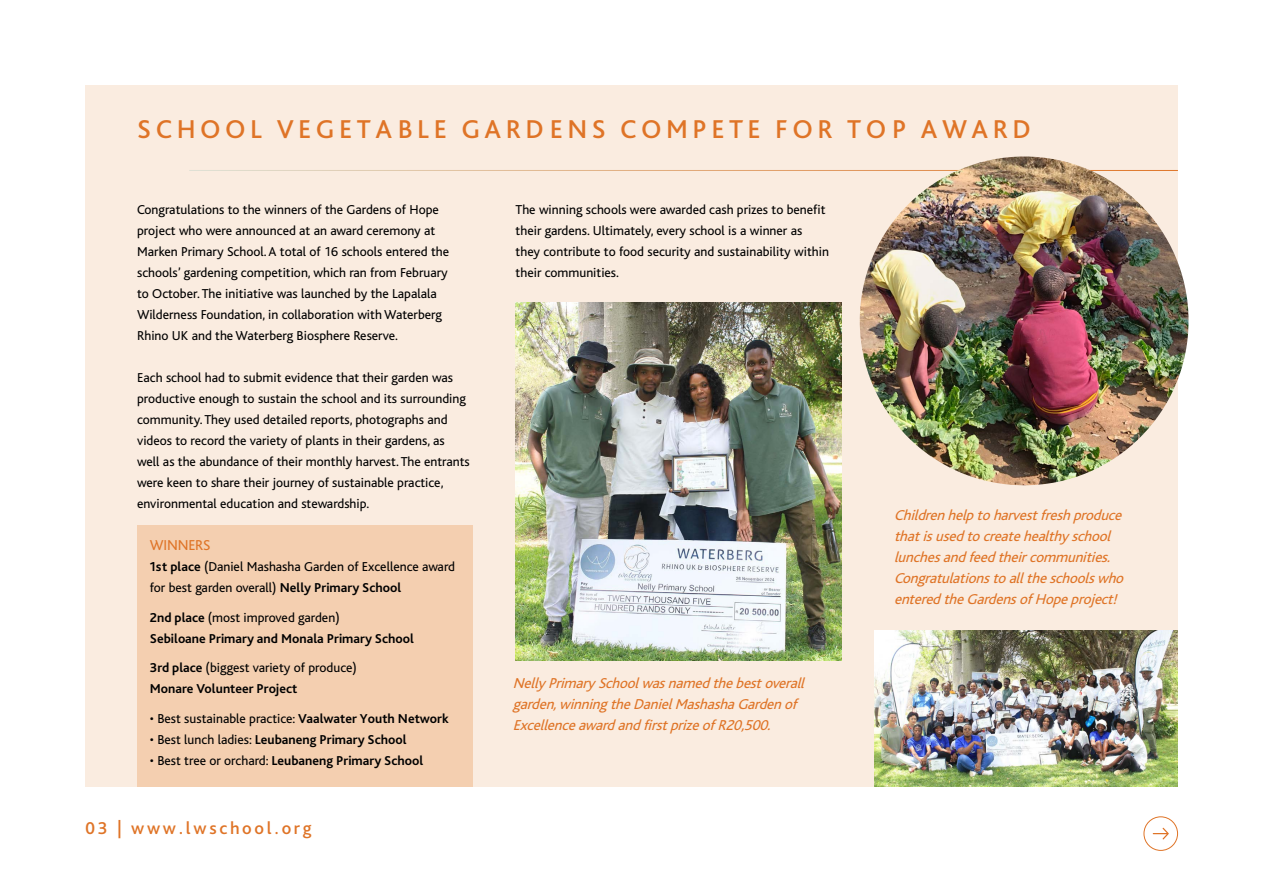
<style>
.page{position:relative;width:1263px;height:893px;background:#fff}
.page>*{position:absolute;margin:0;border:0;box-sizing:border-box;transform-origin:0 0}
.t1{font:500 27px "Bliss Pro";letter-spacing:.165em;color:#df7427}
.t2{font:500 18px "Bliss Pro";letter-spacing:.15em;color:#df7427}
.t3{font:italic 15px/21px "Bliss";color:#df7427}
.t4{font:15px "Bliss";letter-spacing:-.01em;color:#df7427}
.t5{font:13.5px/21px "Bliss";color:#000}
.t6{font:700 13.5px "Bliss Pro";color:#000}
.s1{font-family:"Bliss Pro";font-weight:700}
.s2{font-family:"Bliss";font-weight:400}
</style>
<div class="page">
<div style="left:85px;top:85px;width:1093px;height:702px;background:#faece0"></div>
<div style="left:1143px;top:816px;width:35px;height:35px;border:1px solid #df7427;border-radius:50%"></div>
<svg style="left:1153px;top:828px;width:16px;height:11px"></svg>
<hr style="left:189px;top:170px;width:989px;height:1px;background:#fff">
<img style="left:516px;top:303px;width:326px;height:357px">
<img style="left:875px;top:630px;width:303px;height:157px">
<img style="left:860px;top:157px;width:328px;height:328px;border-radius:164px">
<div style="left:137px;top:525px;width:336px;height:262px;background:#f4cfb0"></div>
<h1 class="t1" style="left:137px;top:112px;width:895px">SCHOOL VEGETABLE GARDENS COMPETE FOR TOP AWARD</h1>
<p class="t5" style="left:137px;top:199px;width:314px">Congratulations to the winners of the Gardens of Hope project who were announced at an award ceremony at Marken Primary School. A total of 16 schools entered the schools’ gardening competition, which ran from February to October. The initiative was launched by the Lapalala Wilderness Foundation, in collaboration with Waterberg Rhino UK and the Waterberg Biosphere Reserve.</p>
<p class="t5" style="left:137px;top:367px;width:334px">Each school had to submit evidence that their garden was productive enough to sustain the school and its surrounding community. They used detailed reports, photographs and videos to record the variety of plants in their gardens, as well as the abundance of their monthly harvest. The entrants were keen to share their journey of sustainable practice, environmental education and stewardship.</p>
<p class="t4" style="left:150px;top:537px;width:62px">WINNERS</p>
<p class="t5" style="left:150px;top:556px;width:307px"><span class="s1">1st place</span> (Daniel Mashasha Garden of Excellence award for best garden overall) <span class="s1">Nelly Primary School</span></p>
<p class="t5" style="left:150px;top:607px;width:191px"><span class="s1">2nd place</span> (most improved garden)</p>
<p class="t6" style="left:150px;top:630px;width:266px">Sebiloane Primary and Monala Primary School</p>
<p class="t5" style="left:150px;top:657px;width:208px"><span class="s1">3rd place</span> (biggest variety of produce)</p>
<p class="t6" style="left:150px;top:680px;width:149px">Monare Volunteer Project</p>
<p class="t5" style="left:150px;top:708px;width:300px">• Best sustainable practice: <span class="s1">Vaalwater Youth Network</span></p>
<p class="t6" style="left:150px;top:731px;width:258px"><span class="s2">• Best lunch ladies:</span> Leubaneng Primary School</p>
<p class="t6" style="left:150px;top:752px;width:275px"><span class="s2">• Best tree or orchard:</span> Leubaneng Primary School</p>
<h2 class="t2" style="left:85px;top:817px;width:228px">03 | www.lwschool.org</h2>
<p class="t5" style="left:516px;top:199px;width:315px">The winning schools were awarded cash prizes to benefit their gardens. Ultimately, every school is a winner as they contribute to food security and sustainability within their communities.</p>
<p class="t3" style="left:513px;top:673px;width:297px">Nelly Primary Schoolwasnamedthebestoverall garden,winningtheDanielMashashaGardenof<br>ExcellenceawardandfirstprizeofR20,500.</p>
<p class="t3" style="left:894px;top:505px;width:235px">Childrenhelptoharvestfreshproduce thatisusedtocreatehealthy school lunchesandfeedtheircommunities.<br>Congratulationstoalltheschoolswho enteredtheGardensofHopeproject!</p>
</div>
